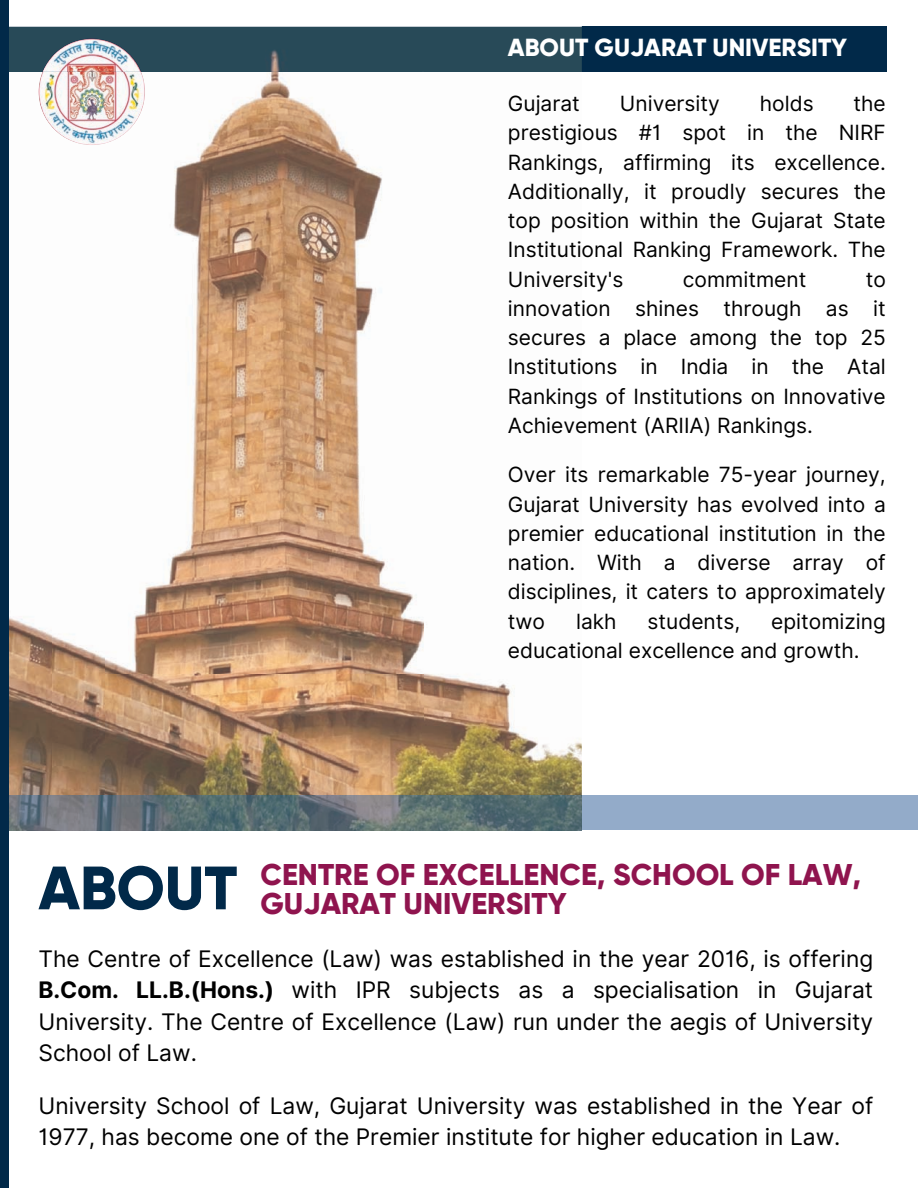
<style>
.page{position:relative;width:918px;height:1188px;background:#fff}
.page>*{position:absolute;margin:0;border:0;box-sizing:border-box;transform-origin:0 0}
.t1{font:800 61.05px "Gilroy";color:#012949}
.t2{font:800 30px/29.2px "Gilroy";color:#8f144e}
.t3{font:800 24.75px "Gilroy";color:#fff}
.t4{font:22.8px/31.5px "Inter";color:#000;text-align:justify}
.t5{font:21px/29.2px "Inter";color:#000;text-align:justify}
.s1{font-weight:700}
</style>
<div class="page">
<div style="left:0;top:27px;width:886px;height:45px;background:#012949"></div>
<img style="left:8px;top:0;width:574px;height:27px">
<img style="left:8px;top:72px;width:45px;height:724px">
<img style="left:106px;top:72px;width:476px;height:724px">
<img style="left:53px;top:634px;width:53px;height:162px">
<div style="left:9px;top:27px;width:573px;height:45px;background:#284a58"></div>
<div style="left:582px;top:796px;width:336px;height:34px;background:#93abc9"></div>
<img style="left:8px;top:796px;width:574px;height:34px">
<div style="left:0;top:0;width:8px;height:1188px;background:#012949"></div>
<img style="left:38px;top:72px;width:107px;height:73px">
<img style="left:42px;top:38px;width:99px;height:34px">
<p class="t3" style="left:508px;top:32px;width:341px">ABOUT GUJARAT UNIVERSITY</p>
<p class="t5" style="left:508px;top:89px;width:74px">Gujarat</p>
<p class="t5" style="left:620px;top:89px;width:101px">University</p>
<p class="t5" style="left:760px;top:89px;width:55px">holds</p>
<p class="t5" style="left:508px;top:89px;width:379px;text-indent:346px">the prestigious #1 spot in the NIRF Rankings, affirming its excellence.<br>Additionally, it proudly secures the top position within the Gujarat State Institutional Ranking Framework. The University's</p>
<p class="t5" style="left:683px;top:265px;width:125px">commitment</p>
<p class="t5" style="left:508px;top:265px;width:379px;text-indent:358px">to innovation shines through as it secures a place among the top 25<br>Institutions in India in the Atal Rankings of Institutions on Innovative Achievement (ARIIA) Rankings.</p>
<p class="t5" style="left:508px;top:460px;width:379px">Over its remarkable 75-year journey, Gujarat University has evolved into a premier educational institution in the nation. With a diverse array of disciplines, it caters to approximately two</p>
<p class="t5" style="left:508px;top:607px;width:379px;text-indent:263px">epitomizing educational excellence and growth.</p>
<p class="t5" style="left:576px;top:607px;width:42px">lakh</p>
<p class="t5" style="left:648px;top:607px;width:94px">students,</p>
<h1 class="t1" style="left:38px;top:849px;width:200px">ABOUT</h1>
<h2 class="t2" style="left:260px;top:860px;width:602px">CENTRE OF EXCELLENCE, SCHOOL OF LAW,<br>GUJARAT UNIVERSITY</h2>
<p class="t4" style="left:38px;top:943px;width:836px">The Centre of Excellence (Law) was established in the year 2016, is offering <span class="s1">B.Com. LL.B.(Hons.)</span> with IPR subjects as a specialisation in Gujarat University. The Centre of Excellence (Law) run under the aegis of University School of Law.</p>
<p class="t4" style="left:38px;top:1090px;width:836px">University School of Law, Gujarat University was established in the Year of<br>1977, has become one of the Premier institute for higher education in Law.</p>
</div>
